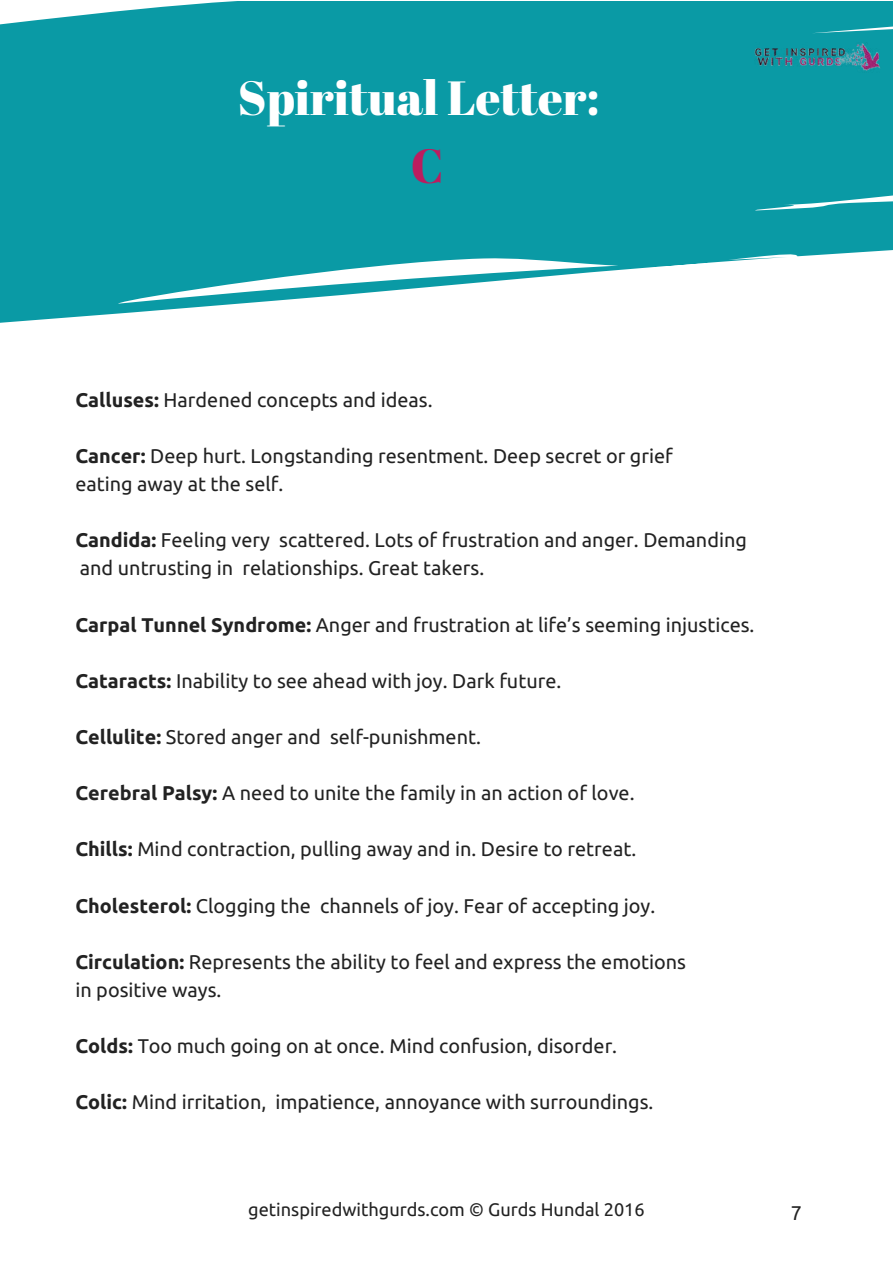
<style>
.page{position:relative;width:893px;height:1263px;background:#fff}
.page>*{position:absolute;margin:0;border:0;box-sizing:border-box;transform-origin:0 0}
.t1{font:48px "Abril Fatface";color:#fff}
.t2{font:48px "Abril Fatface";color:#bb1d5f}
.t3{font:19.8px/28px "Ubuntu";color:#222}
.t4{font:18.15px "Ubuntu";color:#222}
.s1{font-weight:700}
</style>
<div class="page">
<svg style="left:0;top:1px;width:892px;height:322px;background:#2ea8b2"></svg>
<img style="left:754px;top:42px;width:127px;height:31px">
<h1 class="t1" style="left:238px;top:71px;width:363px">Spiritual Letter:</h1>
<h1 class="t2" style="left:411px;top:139px;width:35px">C</h1>
<p class="t3" style="left:75px;top:385px;width:359px"><span class="s1">Calluses:</span> Hardened concepts and ideas.</p>
<p class="t3" style="left:75px;top:441px;width:599px"><span class="s1">Cancer:</span> Deep hurt. Longstanding resentment. Deep secret or grief eating away at the self.</p>
<p class="t3" style="left:75px;top:526px;width:673px"><span class="s1">Candida:</span> Feeling very scattered. Lots of frustration and anger. Demanding and untrusting in relationships. Great takers.</p>
<p class="t3" style="left:75px;top:610px;width:680px"><span class="s1">Carpal Tunnel Syndrome:</span> Anger and frustration at life’s seeming injustices.</p>
<p class="t3" style="left:75px;top:666px;width:487px"><span class="s1">Cataracts:</span> Inability to see ahead with joy. Dark future.</p>
<p class="t3" style="left:75px;top:722px;width:407px"><span class="s1">Cellulite:</span> Stored anger and self-punishment.</p>
<p class="t3" style="left:75px;top:779px;width:560px"><span class="s1">Cerebral Palsy:</span> A need to unite the family in an action of love.</p>
<p class="t3" style="left:75px;top:835px;width:562px"><span class="s1">Chills:</span> Mind contraction, pulling away and in. Desire to retreat.</p>
<p class="t3" style="left:75px;top:891px;width:581px"><span class="s1">Cholesterol:</span> Clogging the channels of joy. Fear of accepting joy.</p>
<p class="t3" style="left:75px;top:947px;width:612px"><span class="s1">Circulation:</span> Represents the ability to feel and express the emotions in positive ways.</p>
<p class="t3" style="left:75px;top:1032px;width:543px"><span class="s1">Colds:</span> Too much going on at once. Mind confusion, disorder.</p>
<p class="t3" style="left:75px;top:1088px;width:579px"><span class="s1">Colic:</span> Mind irritation, impatience, annoyance with surroundings.</p>
<p class="t4" style="left:248px;top:1199px;width:398px">getinspiredwithgurds.com © Gurds Hundal 2016</p>
<p class="t3" style="left:790px;top:1198px;width:13px">7</p>
</div>
